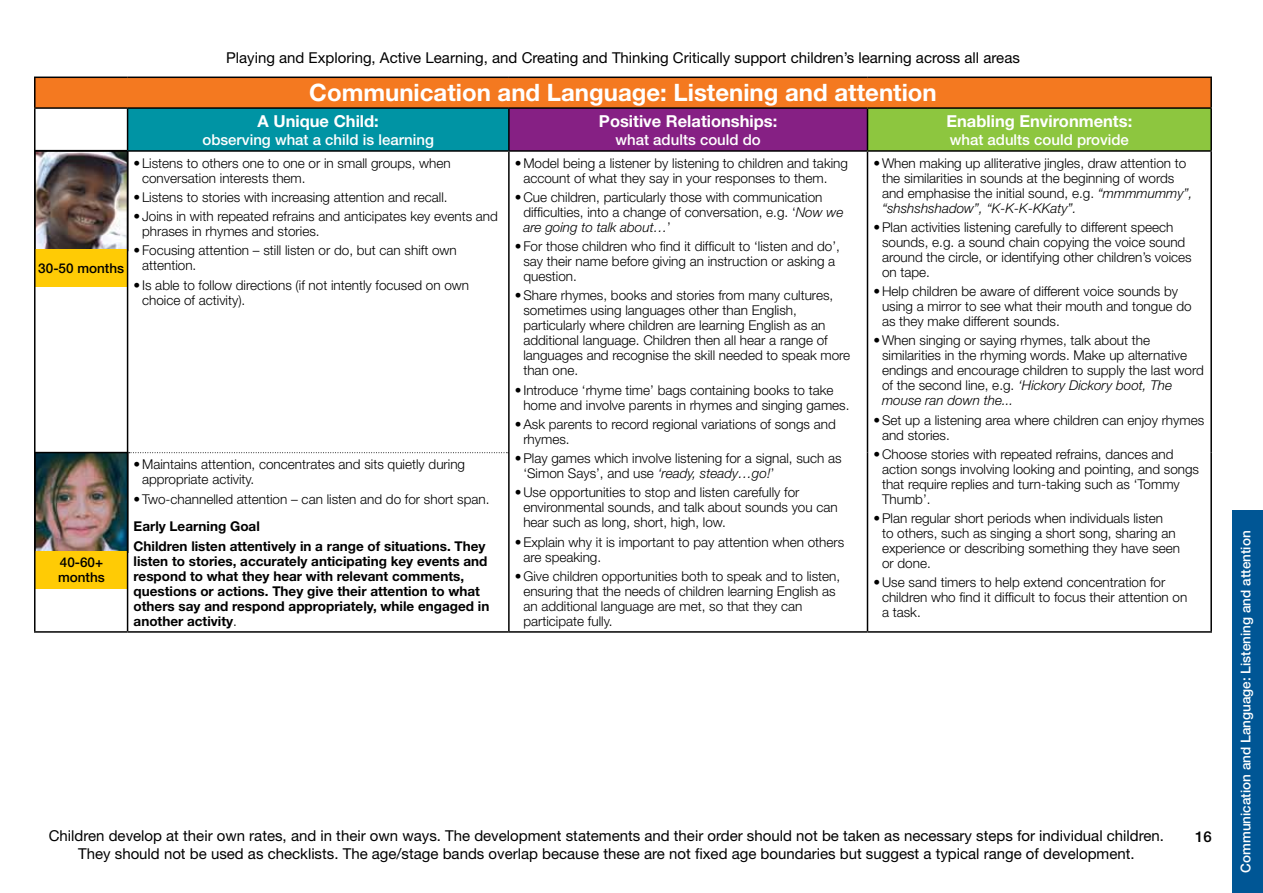
<style>
.page{position:relative;width:1263px;height:893px;background:#fff}
.page>*{position:absolute;margin:0;border:0;box-sizing:border-box;transform-origin:0 0}
.t1{font:700 24px "Helvetica Neue";color:#fff}
.t2{font:700 16.5px "Helvetica Neue";color:#fff}
.t3{font:15px/18px "Helvetica Neue";color:#000;text-align:center}
.t4{font:500 15px "Helvetica Neue";color:#fff}
.t5{font:500 15px "Helvetica Neue";color:#000}
.t6{font:300 13.5px/15px "Helvetica Neue";color:#000}
.t7{font:700 13.5px/15px "Helvetica Neue";color:#000}
.t8{font:500 13.5px "Helvetica Neue";color:#fff}
.t9{font:500 13.5px/15px "Helvetica Neue";color:#000}
.s1{font-weight:300}
.s2{font-style:italic}
</style>
<div class="page">
<img style="left:37px;top:455px;width:88px;height:95px">
<div style="left:34px;top:452px;width:94px;height:101px;border:2px solid #000"></div>
<div style="left:35px;top:551px;width:93px;height:37px;background:#ffcb05"></div>
<img style="left:37px;top:153px;width:88px;height:95px">
<div style="left:35px;top:249px;width:93px;height:37px;background:#ffcb05"></div>
<div style="left:35px;top:77px;width:1176px;height:31px;background:#f47920"></div>
<div style="left:128px;top:108px;width:381px;height:43px;background:#0094a4"></div>
<div style="left:509px;top:108px;width:358px;height:43px;background:#862084"></div>
<div style="left:867px;top:108px;width:344px;height:43px;background:#8dc63f"></div>
<hr style="left:34px;top:77px;width:94px;height:1px;background:#000">
<hr style="left:34px;top:78px;width:2px;height:29px;background:#000">
<hr style="left:128px;top:77px;width:381px;height:1px;background:#000">
<hr style="left:509px;top:77px;width:358px;height:1px;background:#000">
<hr style="left:867px;top:77px;width:345px;height:1px;background:#000">
<hr style="left:1210px;top:78px;width:2px;height:29px;background:#000">
<hr style="left:34px;top:107px;width:94px;height:2px;background:#000">
<hr style="left:34px;top:109px;width:2px;height:41px;background:#000">
<hr style="left:128px;top:107px;width:381px;height:2px;background:#000">
<hr style="left:127px;top:109px;width:1px;height:41px;background:#000">
<hr style="left:509px;top:107px;width:358px;height:2px;background:#000">
<hr style="left:508px;top:109px;width:2px;height:41px;background:#000">
<hr style="left:867px;top:107px;width:345px;height:2px;background:#000">
<hr style="left:867px;top:109px;width:1px;height:41px;background:#000">
<hr style="left:1210px;top:109px;width:2px;height:41px;background:#000">
<hr style="left:34px;top:150px;width:94px;height:2px;background:#000">
<hr style="left:34px;top:152px;width:2px;height:301px;background:#000">
<hr style="left:128px;top:150px;width:381px;height:2px;background:#000">
<hr style="left:509px;top:150px;width:358px;height:2px;background:#000">
<hr style="left:867px;top:150px;width:345px;height:2px;background:#000">
<hr style="left:34px;top:453px;width:2px;height:178px;background:#000">
<hr style="left:34px;top:631px;width:94px;height:2px;background:#000">
<hr style="left:127px;top:152px;width:1px;height:301px;background:#000">
<hr style="left:508px;top:152px;width:2px;height:301px;background:#000">
<hr style="left:867px;top:152px;width:1px;height:301px;background:#000">
<hr style="left:1210px;top:152px;width:2px;height:301px;background:#000">
<hr style="left:127px;top:453px;width:1px;height:178px;background:#000">
<hr style="left:508px;top:453px;width:2px;height:178px;background:#000">
<hr style="left:867px;top:453px;width:1px;height:178px;background:#000">
<hr style="left:1210px;top:453px;width:2px;height:178px;background:#000">
<hr style="left:128px;top:631px;width:381px;height:2px;background:#000">
<hr style="left:509px;top:631px;width:358px;height:2px;background:#000">
<hr style="left:867px;top:631px;width:345px;height:2px;background:#000">
<svg style="left:129px;top:452px;width:380px;height:1px"></svg>
<div style="left:1232px;top:510px;width:31px;height:383px;background:#005695"></div>
<p class="t3" style="left:226px;top:48px;width:795px">Playing and Exploring, Active Learning, and Creating and Thinking Critically support children’s learning across all areas</p>
<p class="t9" style="left:38px;top:260px;width:87px">30-50 months</p>
<p class="t9" style="left:58px;top:555px;width:48px">40-60+ months</p>
<h1 class="t1" style="left:309px;top:77px;width:629px">Communication and Language: Listening and attention</h1>
<p class="t2" style="left:258px;top:111px;width:123px">A Unique Child:</p>
<p class="t4" style="left:202px;top:131px;width:233px">observing what a child is learning</p>
<p class="t2" style="left:599px;top:111px;width:180px">Positive Relationships:</p>
<p class="t4" style="left:615px;top:131px;width:147px">what adults could do</p>
<p class="t2" style="left:946px;top:111px;width:187px">Enabling Environments:</p>
<p class="t4" style="left:950px;top:131px;width:181px">what adults could provide</p>
<p class="t6" style="left:142px;top:155px;width:310px;text-indent:-9px">•Listens to others one to one or in small groups, when conversation interests them.</p>
<p class="t6" style="left:134px;top:189px;width:316px">•Listens to stories with increasing attention and recall.</p>
<p class="t6" style="left:142px;top:209px;width:357px;text-indent:-9px">• Joins in with repeated refrains and anticipates key events and phrases in rhymes and stories.</p>
<p class="t6" style="left:142px;top:243px;width:316px;text-indent:-9px">•Focusing attention – still listen or do, but can shift own attention.</p>
<p class="t6" style="left:142px;top:277px;width:329px;text-indent:-9px">• Is able to follow directions (if not intently focused on own choice of activity).</p>
<p class="t6" style="left:142px;top:457px;width:325px;text-indent:-9px">•Maintains attention, concentrates and sits quietly during appropriate activity.</p>
<p class="t6" style="left:134px;top:491px;width:357px">•Two-channelled attention – can listen and do for short span.</p>
<p class="t7" style="left:134px;top:517px;width:353px;line-height:19.2px">Early Learning Goal<br>Children listen attentively in a range of situations. They</p>
<p class="t7" style="left:134px;top:553px;width:357px">listen to stories, accurately anticipating key events and respond to what they hear with relevant comments, questions or actions. They give their attention to what others say and respond appropriately, while engaged in another activity<span class="s1">.</span></p>
<p class="t6" style="left:523px;top:155px;width:326px;text-indent:-9px">•Model being a listener by listening to children and taking account of what they say in your responses to them.</p>
<p class="t6" style="left:523px;top:189px;width:322px;text-indent:-9px">•Cue children, particularly those with communication difficulties, into a change of conversation, e.g. ‘<span class="s2">Now we are going to talk about…</span>’</p>
<p class="t6" style="left:523px;top:238px;width:318px;text-indent:-9px">•For those children who find it difficult to ‘listen and do’, say their name before giving an instruction or asking a question.</p>
<p class="t6" style="left:523px;top:288px;width:328px;text-indent:-9px">•Share rhymes, books and stories from many cultures, sometimes using languages other than English, particularly where children are learning English as an additional language. Children then all hear a range of languages and recognise the skill needed to speak more than one.</p>
<p class="t6" style="left:523px;top:382px;width:328px;text-indent:-9px">• Introduce ‘rhyme time’ bags containing books to take home and involve parents in rhymes and singing games.</p>
<p class="t6" style="left:523px;top:416px;width:314px;text-indent:-9px">•Ask parents to record regional variations of songs and rhymes.</p>
<p class="t6" style="left:523px;top:450px;width:320px;text-indent:-9px">•Play games which involve listening for a signal, such as ‘Simon Says’, and use <span class="s2">‘ready, steady…go!</span>’</p>
<p class="t6" style="left:523px;top:485px;width:316px;text-indent:-9px">•Use opportunities to stop and listen carefully for environmental sounds, and talk about sounds you can hear such as long, short, high, low.</p>
<p class="t6" style="left:523px;top:534px;width:322px;text-indent:-9px">•Explain why it is important to pay attention when others are speaking.</p>
<p class="t6" style="left:523px;top:568px;width:318px;text-indent:-9px">•Give children opportunities both to speak and to listen, ensuring that the needs of children learning English as an additional language are met, so that they can participate fully.</p>
<p class="t6" style="left:882px;top:155px;width:312px;text-indent:-9px">•When making up alliterative jingles, draw attention to the similarities in sounds at the beginning of words and emphasise the initial sound, e.g. <span class="s2">“mmmmummy”, “shshshshadow”, “K-K-K-KKaty”.</span></p>
<p class="t6" style="left:882px;top:219px;width:311px;text-indent:-9px">•Plan activities listening carefully to different speech sounds, e.g. a sound chain copying the voice sound around the circle, or identifying other children’s voices on tape.</p>
<p class="t6" style="left:882px;top:283px;width:311px;text-indent:-9px">•Help children be aware of different voice sounds by using a mirror to see what their mouth and tongue do as they make different sounds.</p>
<p class="t6" style="left:882px;top:333px;width:323px;text-indent:-9px">•When singing or saying rhymes, talk about the similarities in the rhyming words. Make up alternative endings and encourage children to supply the last word of the second line, e.g. <span class="s2">‘Hickory Dickory boot, The mouse ran down the...</span></p>
<p class="t6" style="left:882px;top:412px;width:324px;text-indent:-9px">•Set up a listening area where children can enjoy rhymes and stories.</p>
<p class="t6" style="left:882px;top:446px;width:319px;text-indent:-9px">•Choose stories with repeated refrains, dances and action songs involving looking and pointing, and songs that require replies and turn-taking such as ‘Tommy Thumb’.</p>
<p class="t6" style="left:882px;top:510px;width:300px;text-indent:-9px">•Plan regular short periods when individuals listen<br>to others, such as singing a short song, sharing an experience or describing something they have seen or done.</p>
<p class="t6" style="left:882px;top:575px;width:307px;text-indent:-9px">•Use sand timers to help extend concentration for children who find it difficult to focus their attention on a task.</p>
<p class="t3" style="left:49px;top:826px;width:1117px">Children develop at their own rates, and in their own ways. The development statements and their order should not be taken as necessary steps for individual children.<br>They should not be used as checklists. The age/stage bands overlap because these are not fixed age boundaries but suggest a typical range of development.</p>
<p class="t5" style="left:1195px;top:828px;width:18px">16</p>
<p class="t8" style="left:1237px;top:872px;width:343px;rotate:-90deg">Communication and Language: Listening and attention</p>
</div>
